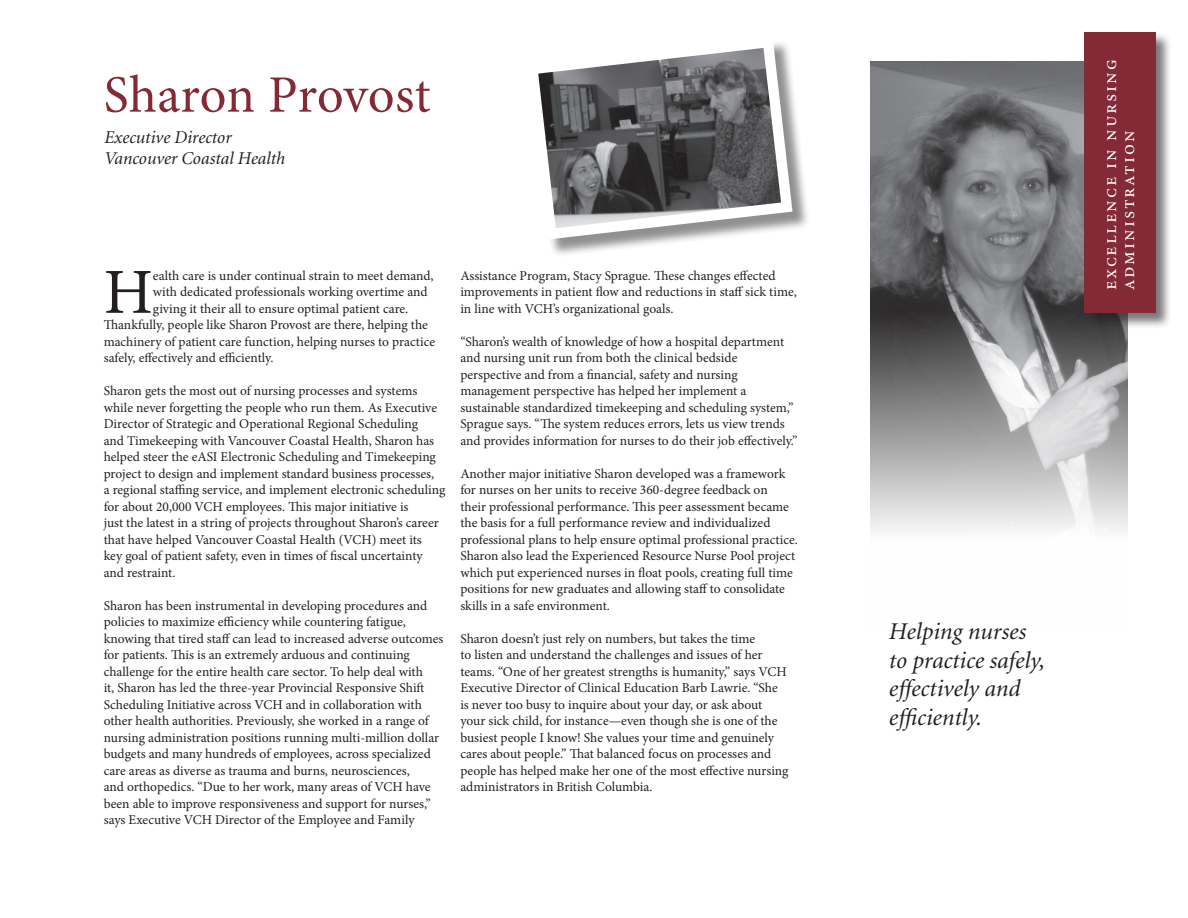
<style>
.page{position:relative;width:1188px;height:918px;background:#fff}
.page>*{position:absolute;margin:0;border:0;box-sizing:border-box;transform-origin:0 0}
.t1{font:64.2px "Minion Pro";color:#231f20}
.t2{font:52.5px "Minion Pro";color:#842936}
.t3{font:italic 24px/28.5px "Minion";color:#231f20}
.t4{font:19.5px/18px "Minion Exp";letter-spacing:.1em;color:#fff}
.t5{font:italic 18px/21px "Minion";color:#231f20}
.t6{font:13.5px/16.5px "Minion Pro";letter-spacing:-.005em;color:#231f20}
</style>
<div class="page">
<img style="left:870px;top:61px;width:257px;height:470px">
<div style="left:1084px;top:32px;width:88px;height:297px;background:#231f20;opacity:.6"></div>
<div style="left:1084px;top:32px;width:72px;height:281px;background:#842936"></div>
<div style="left:529px;top:39px;width:281px;height:218px;background:#231f20;opacity:.5"></div>
<svg style="left:529px;top:39px;width:269px;height:206px"></svg>
<h2 class="t2" style="left:104px;top:60px;width:328px">Sharon Provost</h2>
<h3 class="t5" style="left:104px;top:128px;width:183px">Executive Director<br>Vancouver Coastal Health</h3>
<h1 class="t1" style="left:104px;top:249px;width:51px">H</h1>
<p class="t6" style="left:153px;top:267px;width:282px">ealth care is under continual strain to meet demand,</p>
<p class="t6" style="left:153px;top:284px;width:276px">with dedicated professionals working overtime and</p>
<p class="t6" style="left:153px;top:300px;width:257px">giving it their all to ensure optimal patient care.</p>
<p class="t6" style="left:104px;top:317px;width:326px">Thankfully, people like Sharon Provost are there, helping the</p>
<p class="t6" style="left:104px;top:333px;width:333px">machinery of patient care function, helping nurses to practice</p>
<p class="t6" style="left:104px;top:350px;width:171px">safely, effectively and efficiently.</p>
<p class="t6" style="left:104px;top:383px;width:343px">Sharon gets the most out of nursing processes and systems while never forgetting the people who run them. As Executive Director of Strategic and Operational Regional Scheduling<br>and Timekeeping with Vancouver Coastal Health, Sharon has helped steer the eASI Electronic Scheduling and Timekeeping project to design and implement standard business processes,<br>a regional staffing service, and implement electronic scheduling for about 20,000 VCH employees. This major initiative is<br>just the latest in a string of projects throughout Sharon’s career that have helped Vancouver Coastal Health (VCH) meet its<br>key goal of patient safety, even in times of fiscal uncertainty and restraint.</p>
<p class="t6" style="left:104px;top:597px;width:341px">Sharon has been instrumental in developing procedures and policies to maximize efficiency while countering fatigue, knowing that tired staff can lead to increased adverse outcomes for patients. This is an extremely arduous and continuing challenge for the entire health care sector. To help deal with<br>it, Sharon has led the three-year Provincial Responsive Shift Scheduling Initiative across VCH and in collaboration with other health authorities. Previously, she worked in a range of nursing administration positions running multi-million dollar budgets and many hundreds of employees, across specialized care areas as diverse as trauma and burns, neurosciences,<br>and orthopedics. “Due to her work, many areas of VCH have been able to improve responsiveness and support for nurses,” says Executive VCH Director of the Employee and Family</p>
<p class="t6" style="left:460px;top:267px;width:338px">Assistance Program, Stacy Sprague. These changes effected improvements in patient flow and reductions in staff sick time, in line with VCH’s organizational goals.</p>
<p class="t6" style="left:460px;top:333px;width:339px">“Sharon’s wealth of knowledge of how a hospital department and nursing unit run from both the clinical bedside perspective and from a financial, safety and nursing management perspective has helped her implement a sustainable standardized timekeeping and scheduling system,” Sprague says. “The system reduces errors, lets us view trends and provides information for nurses to do their job effectively.”</p>
<p class="t6" style="left:460px;top:465px;width:339px">Another major initiative Sharon developed was a framework for nurses on her units to receive 360-degree feedback on<br>their professional performance. This peer assessment became the basis for a full performance review and individualized professional plans to help ensure optimal professional practice.<br>Sharon also lead the Experienced Resource Nurse Pool project which put experienced nurses in float pools, creating full time positions for new graduates and allowing staff to consolidate skills in a safe environment.</p>
<p class="t6" style="left:460px;top:630px;width:330px">Sharon doesn’t just rely on numbers, but takes the time<br>to listen and understand the challenges and issues of her teams. “One of her greatest strengths is humanity,” says VCH Executive Director of Clinical Education Barb Lawrie. “She is never too busy to inquire about your day, or ask about your sick child, for instance—even though she is one of the busiest people I know! She values your time and genuinely cares about people.” That balanced focus on processes and people has helped make her one of the most effective nursing administrators in British Columbia.</p>
<h3 class="t4" style="left:1102px;top:290px;width:232px;rotate:-90deg">excellence in nursing administration</h3>
<h3 class="t3" style="left:888px;top:618px;width:157px">Helping nurses to practice safely, effectively and efficiently.</h3>
</div>
